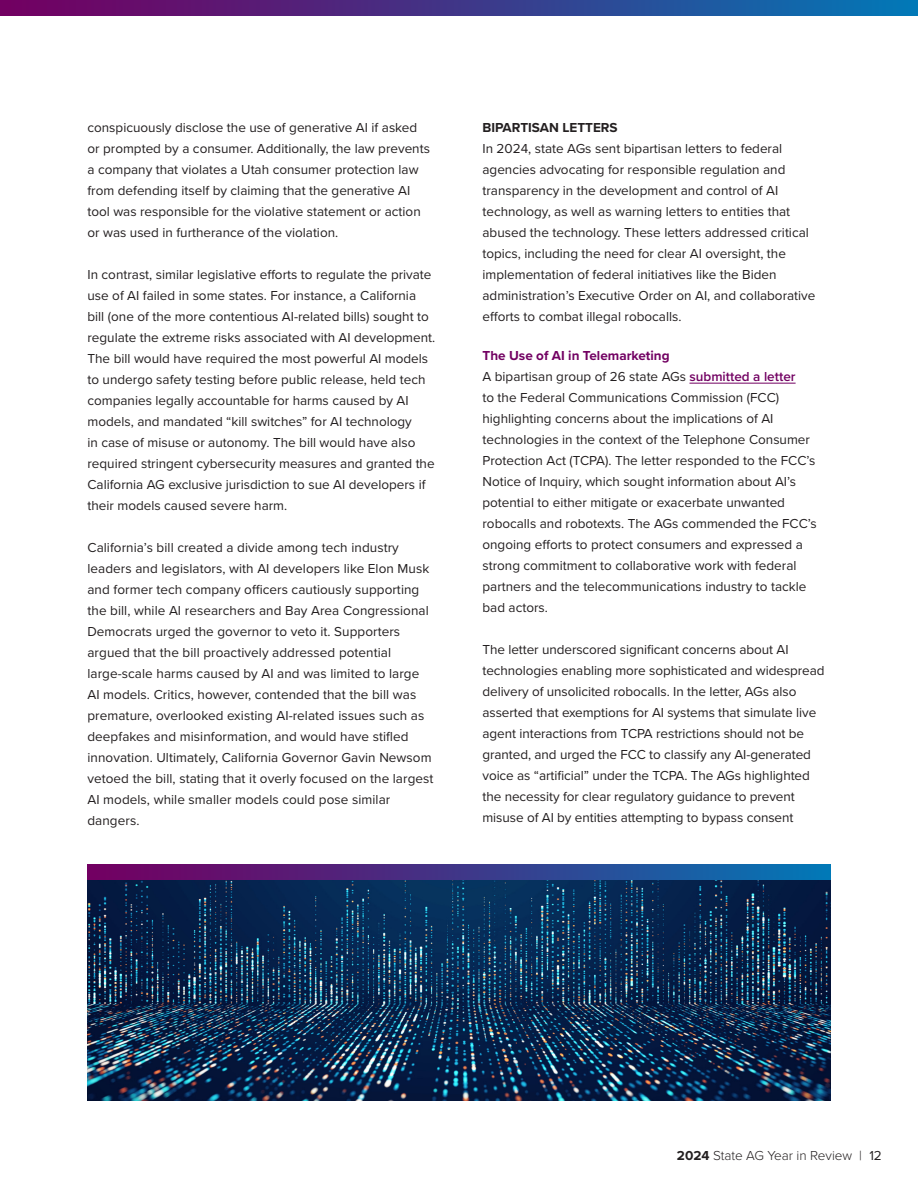
<style>
.page{position:relative;width:918px;height:1188px;background:#fff}
.page>*{position:absolute;margin:0;border:0;box-sizing:border-box;transform-origin:0 0}
.Body_Copy{font:13.5px/21px "Proxima Nova";color:#231f20}
.t1{font:300 13.5px "Proxima Nova";color:#231f20}
.Body_Copy-2{font:700 13.5px "Proxima Nova";color:#720062}
.Body_Copy-3{font:700 13.5px "Proxima Nova";color:#231f20}
.s1{font-weight:600;color:#720062}
.s2{font-weight:700}
.s3{font-weight:400}
</style>
<div class="page">
<svg style="left:0;top:0;width:918px;height:15px"></svg>
<hr style="left:689px;top:383px;width:107px;height:1px;background:#720062">
<img style="left:88px;top:879px;width:742px;height:221px">
<svg style="left:88px;top:864px;width:743px;height:15px"></svg>
<p class="Body_Copy" style="left:87px;top:117px;width:344px">conspicuously disclose the use of generative AI if asked or prompted by a consumer. Additionally, the law prevents a company that violates a Utah consumer protection law from defending itself by claiming that the generative AI tool was responsible for the violative statement or action or was used in furtherance of the violation.</p>
<p class="Body_Copy" style="left:87px;top:264px;width:349px">In contrast, similar legislative efforts to regulate the private use of AI failed in some states. For instance, a California bill (one of the more contentious AI-related bills) sought to regulate the extreme risks associated with AI development.<br>The bill would have required the most powerful AI models to undergo safety testing before public release, held tech companies legally accountable for harms caused by AI models, and mandated “kill switches” for AI technology<br>in case of misuse or autonomy. The bill would have also required stringent cybersecurity measures and granted the California AG exclusive jurisdiction to sue AI developers if their models caused severe harm.</p>
<p class="Body_Copy" style="left:87px;top:537px;width:348px">California’s bill created a divide among tech industry leaders and legislators, with AI developers like Elon Musk and former tech company officers cautiously supporting the bill, while AI researchers and Bay Area Congressional Democrats urged the governor to veto it. Supporters argued that the bill proactively addressed potential large-scale harms caused by AI and was limited to large AI models. Critics, however, contended that the bill was premature, overlooked existing AI-related issues such as deepfakes and misinformation, and would have stifled innovation. Ultimately, California Governor Gavin Newsom vetoed the bill, stating that it overly focused on the largest AI models, while smaller models could pose similar dangers.</p>
<p class="Body_Copy-3" style="left:482px;top:118px;width:137px">BIPARTISAN LETTERS</p>
<p class="Body_Copy" style="left:482px;top:138px;width:335px">In 2024, state AGs sent bipartisan letters to federal agencies advocating for responsible regulation and transparency in the development and control of AI technology, as well as warning letters to entities that abused the technology. These letters addressed critical topics, including the need for clear AI oversight, the implementation of federal initiatives like the Biden administration’s Executive Order on AI, and collaborative efforts to combat illegal robocalls.</p>
<p class="Body_Copy-2" style="left:482px;top:346px;width:189px">The Use of AI in Telemarketing</p>
<p class="Body_Copy" style="left:482px;top:366px;width:336px">A bipartisan group of 26 state AGs <span class="s1">submitted a letter<br></span>to the Federal Communications Commission (FCC) highlighting concerns about the implications of AI technologies in the context of the Telephone Consumer Protection Act (TCPA). The letter responded to the FCC’s Notice of Inquiry, which sought information about AI’s potential to either mitigate or exacerbate unwanted robocalls and robotexts. The AGs commended the FCC’s ongoing efforts to protect consumers and expressed a strong commitment to collaborative work with federal partners and the telecommunications industry to tackle bad actors.</p>
<p class="Body_Copy" style="left:482px;top:639px;width:344px">The letter underscored significant concerns about AI technologies enabling more sophisticated and widespread delivery of unsolicited robocalls. In the letter, AGs also asserted that exemptions for AI systems that simulate live agent interactions from TCPA restrictions should not be granted, and urged the FCC to classify any AI-generated voice as “artificial” under the TCPA. The AGs highlighted the necessity for clear regulatory guidance to prevent misuse of AI by entities attempting to bypass consent</p>
<p class="t1" style="left:677px;top:1145px;width:206px"><span class="s2">2024</span> State AG Year in Review | <span class="s3">12</span></p>
</div>
